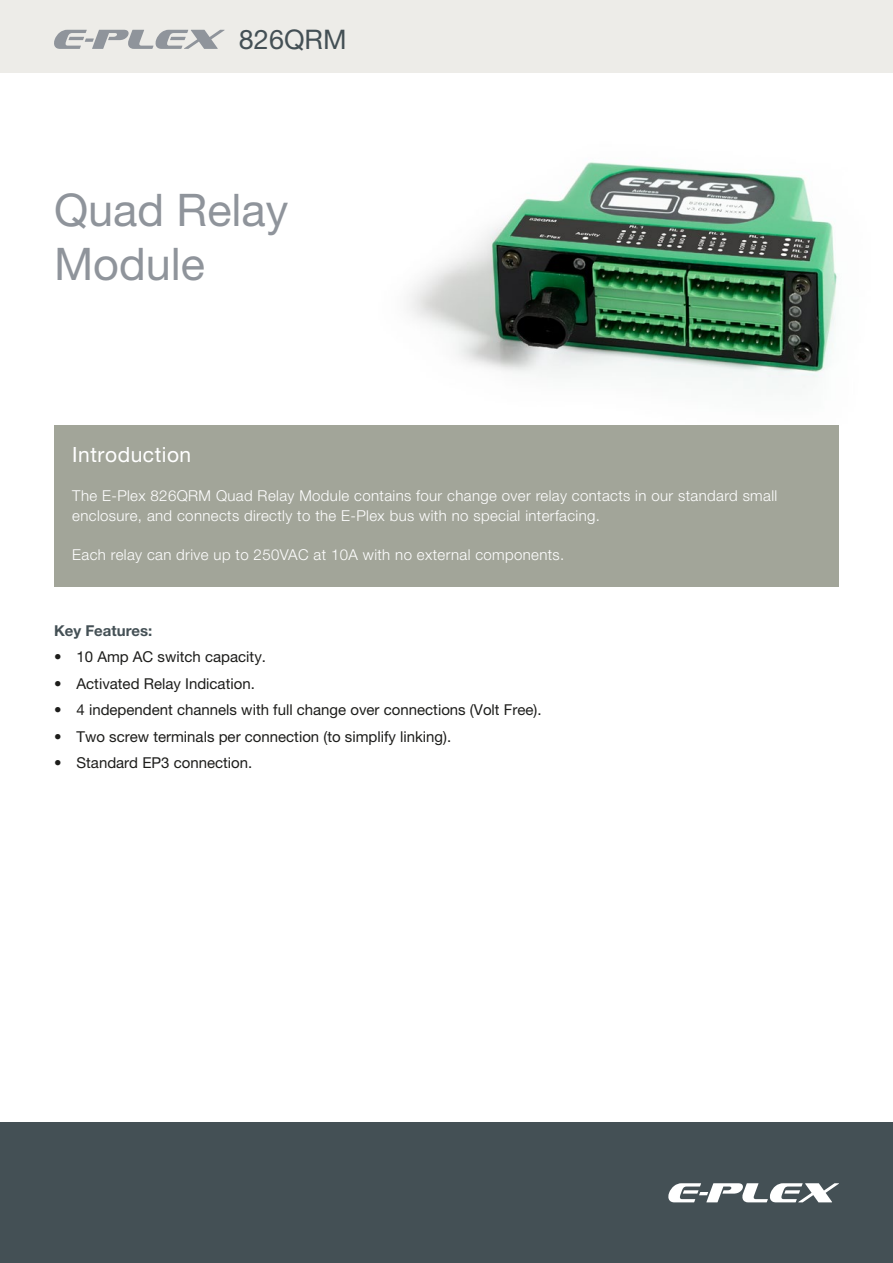
<style>
.page{position:relative;width:893px;height:1263px;background:#fff}
.page>*{position:absolute;margin:0;border:0;box-sizing:border-box;transform-origin:0 0}
.t1{font:45px/54px "Helvetica Neue LT Pro";color:#8f949b}
.t2{font:27px "Helvetica Neue LT Pro";color:#445055}
.t3{font:21px "Helvetica Neue LT Pro";letter-spacing:.025em;color:#fff}
.t4{font:300 15px/19.5px "Helvetica Neue LT Pro";letter-spacing:.025em;color:#fff}
.t5{font:15px "Helvetica Neue LT Pro";color:#1d1d1b}
.t6{font:700 15px "Helvetica Neue LT Pro";color:#445055}
</style>
<div class="page">
<img style="left:409px;top:162px;width:428px;height:227px">
<div style="left:54px;top:425px;width:785px;height:162px;background:#a2a599"></div>
<div style="left:0;top:0;width:893px;height:72px;background:#edece8"></div>
<svg style="left:54px;top:30px;width:171px;height:19px"></svg>
<div style="left:0;top:1123px;width:893px;height:140px;background:#445055"></div>
<svg style="left:668px;top:1183px;width:171px;height:19px"></svg>
<h2 class="t2" style="left:239px;top:23px;width:109px">826QRM</h2>
<h1 class="t1" style="left:54px;top:183px;width:236px">Quad Relay<br>Module</h1>
<h3 class="t3" style="left:72px;top:442px;width:120px">Introduction</h3>
<p class="t4" style="left:72px;top:486px;width:706px">The E-Plex 826QRM Quad Relay Module contains four change over relay contacts in our standard small enclosure, and connects directly to the E-Plex bus with no special interfacing.</p>
<p class="t4" style="left:72px;top:544px;width:494px">Each relay can drive up to 250VAC at 10A with no external components.</p>
<p class="t6" style="left:54px;top:621px;width:100px">Key Features:</p>
<p class="t5" style="left:54px;top:648px;width:213px">• 10 Amp AC switch capacity.</p>
<p class="t5" style="left:54px;top:674px;width:202px">• Activated Relay Indication.</p>
<p class="t5" style="left:54px;top:701px;width:489px">• 4 independent channels with full change over connections (Volt Free).</p>
<p class="t5" style="left:54px;top:727px;width:399px">• Two screw terminals per connection (to simplify linking).</p>
<p class="t5" style="left:54px;top:754px;width:200px">• Standard EP3 connection.</p>
</div>
